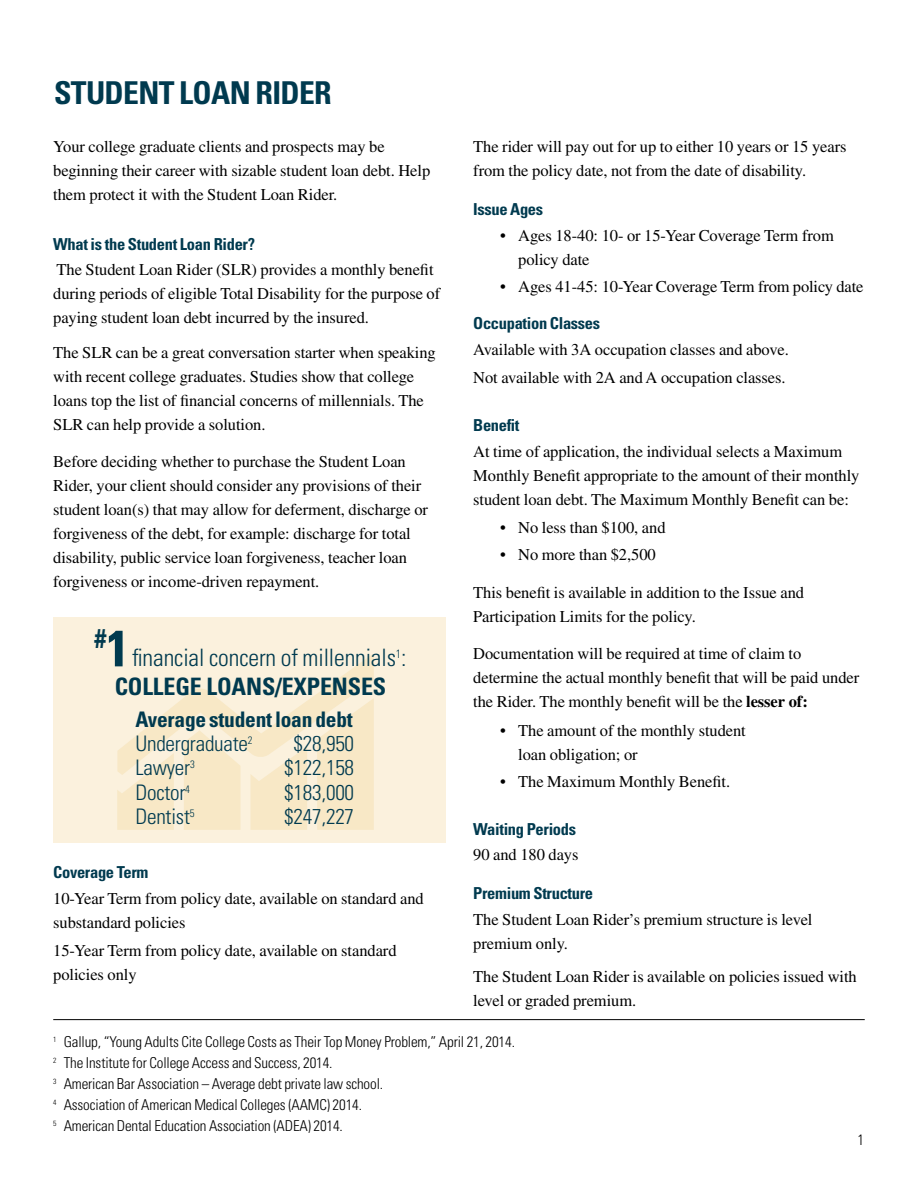
<style>
.page{position:relative;width:918px;height:1188px;background:#fff}
.page>*{position:absolute;margin:0;border:0;box-sizing:border-box;transform-origin:0 0}
.t1{font:700 condensed 31.5px "Univers LT Std";letter-spacing:-.02em;color:#003a4f}
.t2{font:300 condensed 24px/28.8px "Univers LT Std";letter-spacing:-.005em;color:#003a4f;text-align:center}
.t3{font:300 condensed 21.45px "Univers LT Std";letter-spacing:-.01em;color:#003a4f}
.t4{font:700 condensed 21.45px/24.5px "Univers LT Std";letter-spacing:-.01em;color:#003a4f}
.t5{font:16.5px/24px "Times LT Std";letter-spacing:-.005em;color:#000}
.t6{font:700 condensed 16.5px "Univers LT Std";letter-spacing:-.02em;color:#003a4f}
.t7{font:300 condensed 15px/21px "Univers LT Std";letter-spacing:-.01em;color:#000}
.s1{font-weight:700}
.s2{font-weight:700;font-size:51px}
.s3{font-weight:300}
</style>
<div class="page">
<div style="left:53px;top:617px;width:393px;height:226px;background:#fbf1dd"></div>
<svg style="left:117px;top:654px;width:257px;height:176px"></svg>
<hr style="left:53px;top:1019px;width:812px;height:1px;background:#000">
<h1 class="t1" style="left:54px;top:73px;width:279px">STUDENT LOAN RIDER</h1>
<p class="t5" style="left:53px;top:135px;width:379px">Your college graduate clients and prospects may be beginning their career with sizable student loan debt. Help them protect it with the Student Loan Rider.</p>
<p class="t6" style="left:53px;top:234px;width:203px">What is the Student Loan Rider?</p>
<p class="t5" style="left:53px;top:258px;width:388px">The Student Loan Rider (SLR) provides a monthly benefit during periods of eligible Total Disability for the purpose of paying student loan debt incurred by the insured.</p>
<p class="t5" style="left:53px;top:340px;width:384px">The SLR can be a great conversation starter when speaking with recent college graduates. Studies show that college loans top the list of financial concerns of millennials. The SLR can help provide a solution.</p>
<p class="t5" style="left:53px;top:450px;width:376px">Before deciding whether to purchase the Student Loan Rider, your client should consider any provisions of their student loan(s) that may allow for deferment, discharge or forgiveness of the debt, for example: discharge for total disability, public service loan forgiveness, teacher loan forgiveness or income-driven repayment.</p>
<p class="t5" style="left:473px;top:135px;width:375px">The rider will pay out for up to either 10 years or 15 years from the policy date, not from the date of disability.</p>
<p class="t6" style="left:473px;top:199px;width:71px">Issue Ages</p>
<p class="t5" style="left:518px;top:223px;width:317px;text-indent:-18px">• Ages 18-40: 10- or 15-Year Coverage Term from policy date</p>
<p class="t5" style="left:500px;top:274px;width:365px">• Ages 41-45: 10-Year Coverage Term from policy date</p>
<p class="t6" style="left:473px;top:313px;width:128px">Occupation Classes</p>
<p class="t5" style="left:473px;top:335px;width:317px;line-height:28.5px">Available with 3A occupation classes and above.<br>Not available with 2A and A occupation classes.</p>
<p class="t6" style="left:473px;top:415px;width:48px">Benefit</p>
<p class="t5" style="left:473px;top:439px;width:388px">At time of application, the individual selects a Maximum<br>Monthly Benefit appropriate to the amount of their monthly student loan debt. The Maximum Monthly Benefit can be:</p>
<p class="t5" style="left:500px;top:516px;width:167px">• No less than $100, and</p>
<p class="t5" style="left:500px;top:543px;width:157px">• No more than $2,500</p>
<p class="t5" style="left:473px;top:580px;width:332px">This benefit is available in addition to the Issue and<br>Participation Limits for the policy.</p>
<p class="t5" style="left:473px;top:642px;width:388px">Documentation will be required at time of claim to determine the actual monthly benefit that will be paid under the Rider. The monthly benefit will be the <span class="s1">lesser of:</span></p>
<p class="t5" style="left:518px;top:718px;width:229px;text-indent:-18px">• The amount of the monthly student loan obligation; or</p>
<p class="t5" style="left:500px;top:769px;width:232px">• The Maximum Monthly Benefit.</p>
<p class="t6" style="left:473px;top:819px;width:104px">Waiting Periods</p>
<p class="t5" style="left:473px;top:843px;width:107px">90 and 180 days</p>
<p class="t6" style="left:473px;top:883px;width:121px">Premium Structure</p>
<p class="t5" style="left:473px;top:907px;width:341px">The Student Loan Rider’s premium structure is level premium only.</p>
<p class="t5" style="left:473px;top:964px;width:385px">The Student Loan Rider is available on policies issued with level or graded premium.</p>
<p class="t7" style="left:53px;top:1031px;width:463px"><sup>1</sup> Gallup, “Young Adults Cite College Costs as Their Top Money Problem,” April 21, 2014.<br><sup>2</sup> The Institute for College Access and Success, 2014.<br><sup>3</sup> American Bar Association – Average debt private law school.<br><sup>4</sup> Association of American Medical Colleges (AAMC) 2014.<br><sup>5</sup> American Dental Education Association (ADEA) 2014.</p>
<h2 class="t2" style="left:95px;top:644px;width:313px"><sup>#</sup><span class="s2">1</span>financial concern of millennials<sup>1</sup>:<br><span class="s1">COLLEGE LOANS/EXPENSES</span></h2>
<h3 class="t4" style="left:135px;top:707px;width:219px">Average student loan debt<br><span class="s3">Undergraduate</span><sup>2</sup></h3>
<h3 class="t3" style="left:294px;top:731px;width:62px">$28,950</h3>
<h3 class="t3" style="left:135px;top:755px;width:61px">Lawyer<sup>3</sup></h3>
<h3 class="t3" style="left:284px;top:755px;width:71px">$122,158</h3>
<h3 class="t3" style="left:135px;top:780px;width:56px">Doctor<sup>4</sup></h3>
<h3 class="t3" style="left:284px;top:780px;width:71px">$183,000</h3>
<h3 class="t3" style="left:135px;top:804px;width:61px">Dentist<sup>5</sup></h3>
<h3 class="t3" style="left:284px;top:804px;width:71px">$247,227</h3>
<p class="t6" style="left:53px;top:862px;width:97px">Coverage Term</p>
<p class="t5" style="left:53px;top:886px;width:372px">10-Year Term from policy date, available on standard and substandard policies</p>
<p class="t5" style="left:53px;top:939px;width:345px">15-Year Term from policy date, available on standard policies only</p>
<p class="t7" style="left:857px;top:1129px;width:8px">1</p>
</div>
